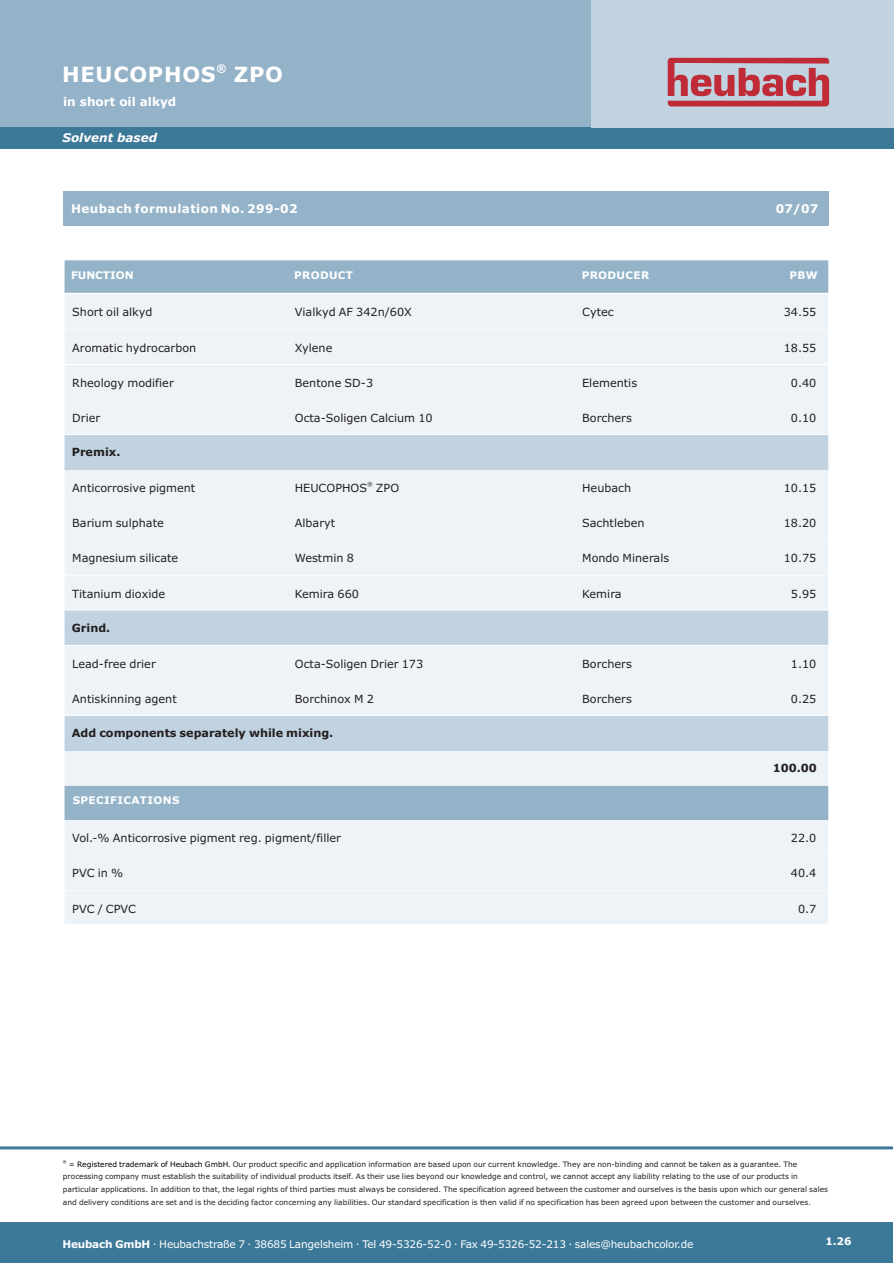
<style>
.page{position:relative;width:894px;height:1263px;background:#fff}
.page>*{position:absolute;margin:0;border:0;box-sizing:border-box;transform-origin:0 0}
.t1{font:700 21px "Verdana";letter-spacing:.035em;color:#fff}
.t2{font:12px "Verdana";letter-spacing:-.02em;color:#fff}
.t3{font:700 12px "Verdana";letter-spacing:.035em;color:#fff}
.t4{font:700 12px "Verdana";color:#fff}
.t5{font:italic 700 12px "Verdana";color:#fff}
.t6{font:11.25px "Verdana";color:#231f20}
.t7{font:700 11.25px "Verdana";color:#231f20}
.t8{font:10.5px "Verdana";letter-spacing:-.015em;color:#fff}
.t9{font:700 10.5px "Verdana";letter-spacing:.035em;color:#fff}
.t10{font:700 10.5px "Verdana";color:#fff}
.t11{font:7.5px/12.8px "Verdana";color:#231f20}
.t12{font:5.7px "Verdana";color:#231f20}
.t13{font:3.75px "Verdana";color:#000}
.s1{color:#000}
.s2{font-weight:700}
</style>
<div class="page">
<div style="left:0;top:0;width:591px;height:128px;background:#94b3c9"></div>
<div style="left:0;top:128px;width:894px;height:21px;background:#3c7998"></div>
<div style="left:591px;top:0;width:303px;height:128px;background:#c1d2e0"></div>
<div style="left:64px;top:192px;width:765px;height:34px;background:#94b3c9"></div>
<div style="left:64px;top:260px;width:765px;height:34px;background:#94b3c9"></div>
<div style="left:0;top:1222px;width:893px;height:41px;background:#3c7998"></div>
<hr style="left:0;top:1146px;width:893px;height:3px;background:#3c7998">
<div style="left:64px;top:681px;width:765px;height:34px;background:#eef3f7"></div>
<div style="left:64px;top:646px;width:765px;height:34px;background:#eef3f7"></div>
<div style="left:64px;top:576px;width:765px;height:34px;background:#eef3f7"></div>
<div style="left:64px;top:541px;width:765px;height:34px;background:#eef3f7"></div>
<div style="left:64px;top:506px;width:765px;height:34px;background:#eef3f7"></div>
<div style="left:64px;top:470px;width:765px;height:34px;background:#eef3f7"></div>
<div style="left:64px;top:400px;width:765px;height:34px;background:#eef3f7"></div>
<div style="left:64px;top:365px;width:765px;height:34px;background:#eef3f7"></div>
<div style="left:64px;top:330px;width:765px;height:34px;background:#eef3f7"></div>
<div style="left:64px;top:295px;width:765px;height:34px;background:#eef3f7"></div>
<hr style="left:64px;top:293px;width:765px;height:1px;background:#fff">
<div style="left:64px;top:891px;width:765px;height:34px;background:#eef3f7"></div>
<div style="left:64px;top:856px;width:765px;height:34px;background:#eef3f7"></div>
<div style="left:64px;top:821px;width:765px;height:34px;background:#eef3f7"></div>
<div style="left:64px;top:785px;width:765px;height:34px;background:#94b3c9"></div>
<hr style="left:64px;top:784px;width:765px;height:2px;background:#fff">
<div style="left:64px;top:751px;width:765px;height:34px;background:#eef3f7"></div>
<div style="left:64px;top:716px;width:765px;height:34px;background:#c1d2e0"></div>
<div style="left:64px;top:611px;width:765px;height:34px;background:#c1d2e0"></div>
<div style="left:64px;top:435px;width:765px;height:34px;background:#c1d2e0"></div>
<svg style="left:668px;top:58px;width:161px;height:48px"></svg>
<h3 class="t9" style="left:217px;top:64px;width:12px">®</h3>
<h1 class="t1" style="left:62px;top:66px;width:222px">HEUCOPHOS ZPO</h1>
<h2 class="t4" style="left:63px;top:97px;width:115px">in short oil alkyd</h2>
<h2 class="t5" style="left:63px;top:133px;width:96px">Solvent based</h2>
<h2 class="t3" style="left:71px;top:204px;width:228px">Heubach formulation No. 299-02</h2>
<h2 class="t3" style="left:776px;top:204px;width:44px">07/07</h2>
<h3 class="t10" style="left:71px;top:271px;width:64px">FUNCTION</h3>
<h3 class="t9" style="left:294px;top:271px;width:60px">PRODUCT</h3>
<h3 class="t9" style="left:582px;top:271px;width:69px">PRODUCER</h3>
<h3 class="t9" style="left:790px;top:271px;width:30px">PBW</h3>
<h3 class="t6" style="left:72px;top:308px;width:82px">Short oil alkyd</h3>
<h3 class="t6" style="left:295px;top:308px;width:119px">Vialkyd AF 342n/60X</h3>
<h3 class="t6" style="left:582px;top:308px;width:33px">Cytec</h3>
<h3 class="t6" style="left:784px;top:308px;width:34px">34.55</h3>
<h3 class="t6" style="left:72px;top:343px;width:126px">Aromatic hydrocarbon</h3>
<h3 class="t6" style="left:295px;top:343px;width:39px">Xylene</h3>
<h3 class="t6" style="left:784px;top:343px;width:34px">18.55</h3>
<h3 class="t6" style="left:72px;top:378px;width:103px">Rheology modifier</h3>
<h3 class="t6" style="left:295px;top:378px;width:80px">Bentone SD-3</h3>
<h3 class="t6" style="left:582px;top:378px;width:57px">Elementis</h3>
<h3 class="t6" style="left:791px;top:378px;width:27px">0.40</h3>
<h3 class="t6" style="left:72px;top:413px;width:30px">Drier</h3>
<h3 class="t6" style="left:295px;top:413px;width:139px">Octa-Soligen Calcium 10</h3>
<h3 class="t6" style="left:582px;top:413px;width:51px">Borchers</h3>
<h3 class="t6" style="left:791px;top:413px;width:27px">0.10</h3>
<h3 class="t7" style="left:72px;top:448px;width:50px">Premix.</h3>
<h3 class="t6" style="left:72px;top:483px;width:125px">Anticorrosive pigment</h3>
<p class="t12" style="left:367px;top:482px;width:7px">®</p>
<h3 class="t6" style="left:295px;top:483px;width:106px">HEUCOPHOS ZPO</h3>
<h3 class="t6" style="left:582px;top:483px;width:51px">Heubach</h3>
<h3 class="t6" style="left:784px;top:483px;width:34px">10.15</h3>
<h3 class="t6" style="left:72px;top:519px;width:93px">Barium sulphate</h3>
<h3 class="t6" style="left:295px;top:519px;width:42px">Albaryt</h3>
<h3 class="t6" style="left:582px;top:519px;width:64px">Sachtleben</h3>
<h3 class="t6" style="left:784px;top:519px;width:34px">18.20</h3>
<h3 class="t6" style="left:72px;top:554px;width:108px">Magnesium silicate</h3>
<h3 class="t6" style="left:295px;top:554px;width:61px">Westmin 8</h3>
<h3 class="t6" style="left:582px;top:554px;width:89px">Mondo Minerals</h3>
<h3 class="t6" style="left:784px;top:554px;width:34px">10.75</h3>
<h3 class="t6" style="left:72px;top:589px;width:95px">Titanium dioxide</h3>
<h3 class="t6" style="left:295px;top:589px;width:66px">Kemira 660</h3>
<h3 class="t6" style="left:582px;top:589px;width:41px">Kemira</h3>
<h3 class="t6" style="left:791px;top:589px;width:27px">5.95</h3>
<h3 class="t7" style="left:72px;top:623px;width:40px">Grind.</h3>
<h3 class="t6" style="left:72px;top:659px;width:85px">Lead-free drier</h3>
<h3 class="t6" style="left:295px;top:659px;width:130px">Octa-Soligen Drier 173</h3>
<h3 class="t6" style="left:582px;top:659px;width:51px">Borchers</h3>
<h3 class="t6" style="left:791px;top:659px;width:27px">1.10</h3>
<h3 class="t6" style="left:72px;top:694px;width:106px">Antiskinning agent</h3>
<h3 class="t6" style="left:295px;top:694px;width:80px">Borchinox M 2</h3>
<h3 class="t6" style="left:582px;top:694px;width:51px">Borchers</h3>
<h3 class="t6" style="left:791px;top:694px;width:27px">0.25</h3>
<h3 class="t7" style="left:72px;top:729px;width:263px">Add components separately while mixing.</h3>
<h3 class="t9" style="left:73px;top:796px;width:108px">SPECIFICATIONS</h3>
<h3 class="t7" style="left:773px;top:764px;width:46px">100.00</h3>
<h3 class="t6" style="left:72px;top:834px;width:270px">Vol.-% Anticorrosive pigment reg. pigment/filler</h3>
<h3 class="t6" style="left:791px;top:834px;width:27px">22.0</h3>
<h3 class="t6" style="left:72px;top:869px;width:52px">PVC in %</h3>
<h3 class="t6" style="left:791px;top:869px;width:27px">40.4</h3>
<h3 class="t6" style="left:72px;top:904px;width:65px">PVC / CPVC</h3>
<h3 class="t6" style="left:798px;top:904px;width:20px">0.7</h3>
<p class="t13" style="left:63px;top:1160px;width:5px">®</p>
<p class="t11" style="left:63px;top:1158px;width:767px;text-indent:6px"><span class="s1">= Registered trademark of Heubach GmbH.</span> Our product specific and application information are based upon our current knowledge. They are non-binding and cannot be taken as a guarantee. The processing company must establish the suitability of individual products itself. As their use lies beyond our knowledge and control, we cannot accept any liability relating to the use of our products in particular applications. In addition to that, the legal rights of third parties must always be considered. The specification agreed between the customer and ourselves is the basis upon which our general sales and delivery conditions are set and is the deciding factor concerning any liabilities. Our standard specification is then valid if no specification has been agreed upon between the customer and ourselves.</p>
<h3 class="t8" style="left:62px;top:1240px;width:632px"><span class="s2">Heubach GmbH</span> Heubachstraße 7 38685 Langelsheim Tel 49-5326-52-0 Fax 49-5326-52-213 sales@heubachcolor.de</h3>
<h3 class="t8" style="left:153px;top:1237px;width:5px">.</h3>
<h3 class="t8" style="left:248px;top:1237px;width:5px">.</h3>
<h3 class="t8" style="left:356px;top:1237px;width:5px">.</h3>
<h3 class="t8" style="left:454px;top:1237px;width:5px">.</h3>
<h3 class="t8" style="left:569px;top:1237px;width:5px">.</h3>
<h3 class="t9" style="left:825px;top:1237px;width:28px">1.26</h3>
<h2 class="t2" style="left:62px;top:1238px;width:723px"><span class="s2">Heubach GmbH</span> Heubachstraße 7 38685 Langelsheim Tel 49-5326-52-0 Fax 49-5326-52-213 sales@heubachcolor.de</h2>
<h2 class="t2" style="left:166px;top:1235px;width:6px">.</h2>
<h2 class="t2" style="left:274px;top:1235px;width:6px">.</h2>
<h2 class="t2" style="left:398px;top:1235px;width:6px">.</h2>
<h2 class="t2" style="left:641px;top:1235px;width:6px">.</h2>
</div>
